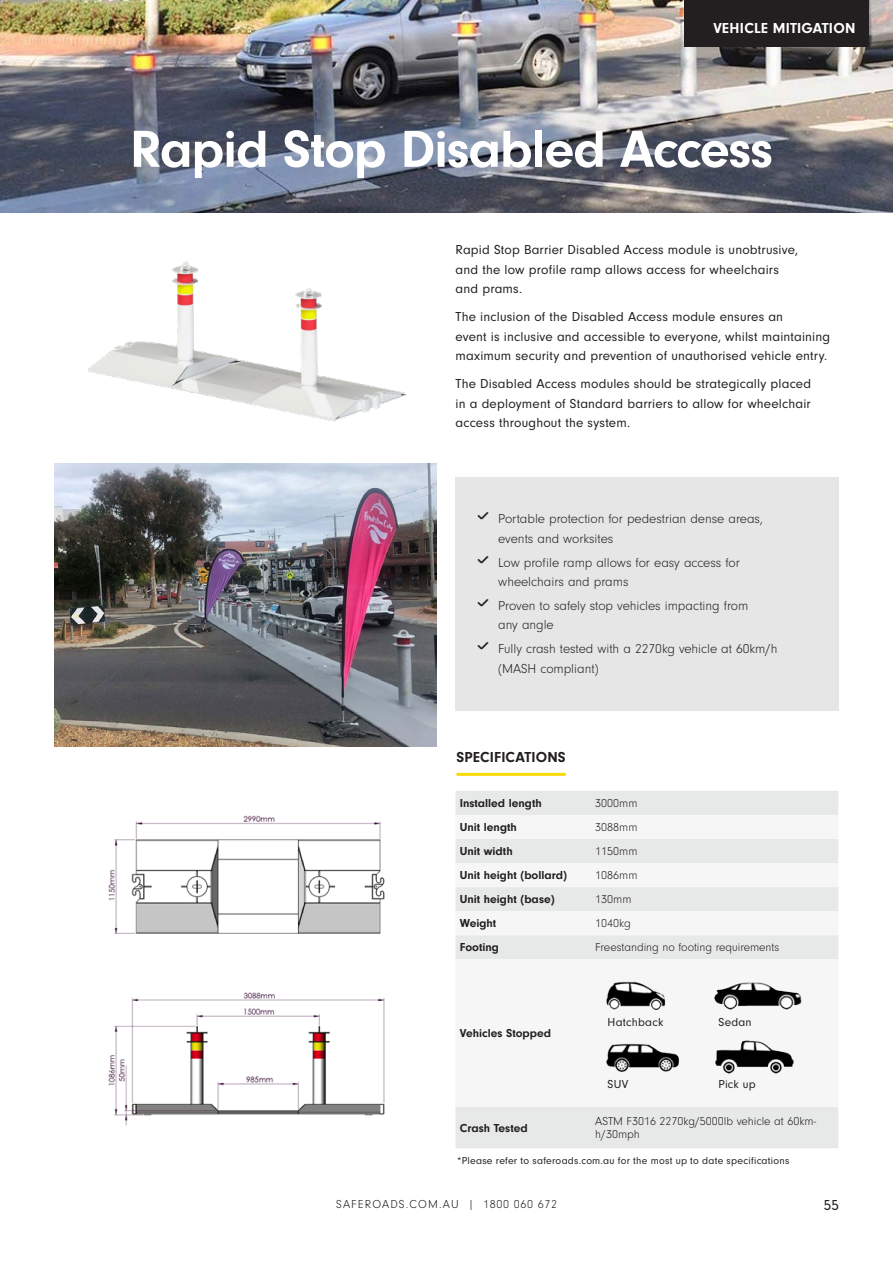
<style>
.page{position:relative;width:893px;height:1263px;background:#fff}
.page>*{position:absolute;margin:0;border:0;box-sizing:border-box;transform-origin:0 0}
.t1{font:700 54px "Neuzeit Gro";letter-spacing:-.02em;color:#fff}
.t2{font:700 15px "Neuzeit Gro";letter-spacing:.015em;color:#fff}
.t3{font:700 15px "Neuzeit Gro";letter-spacing:.01em;color:#231f20}
.t4{font:15px "Neuzeit Gro";color:#231f20}
.t5{font:13.5px/19.5px "Neuzeit Gro";letter-spacing:.015em;color:#231f20}
.t6{font:300 13.5px/19.5px "Neuzeit Gro";color:#231f20}
.t7{font:300 12px/13.5px "Neuzeit Gro";color:#231f20}
.t8{font:700 12px "Neuzeit Gro";color:#231f20}
.t9{font:300 12px "Neuzeit Gro";letter-spacing:.08em;color:#231f20}
.t10{font:12px "Neuzeit Gro";letter-spacing:.015em;color:#231f20}
.t11{font:10.5px "Neuzeit Gro";letter-spacing:.02em;color:#231f20}
.s1{font-family:"SS Community";font-weight:400}
</style>
<div class="page">
<img style="left:88px;top:261px;width:319px;height:161px">
<img style="left:0;top:0;width:893px;height:213px">
<img style="left:54px;top:463px;width:383px;height:284px">
<div style="left:456px;top:477px;width:383px;height:233px;background:#e6e6e6"></div>
<hr style="left:456px;top:773px;width:110px;height:3px;background:#f8da04">
<div style="left:455px;top:791px;width:383px;height:357px;background:#e7e8e8"></div>
<svg style="left:455px;top:815px;width:383px;height:292px;fill:#f6f6f7"></svg>
<img style="left:108px;top:815px;width:277px;height:311px">
<img style="left:606px;top:976px;width:78px;height:33px">
<img style="left:715px;top:969px;width:92px;height:41px">
<img style="left:606px;top:1038px;width:80px;height:34px">
<img style="left:715px;top:1041px;width:80px;height:32px">
<div style="left:685px;top:0;width:184px;height:47px;background:#231f20"></div>
<p class="t2" style="left:713px;top:19px;width:143px">VEHICLE MITIGATION</p>
<h1 class="t1" style="left:130px;top:119px;width:644px">Rapid Stop Disabled Access</h1>
<p class="t5" style="left:455px;top:240px;width:344px">Rapid Stop Barrier Disabled Access module is unobtrusive, and the low profile ramp allows access for wheelchairs and prams.</p>
<p class="t5" style="left:455px;top:307px;width:376px">The inclusion of the Disabled Access module ensures an<br>event is inclusive and accessible to everyone, whilst maintaining maximum security and prevention of unauthorised vehicle entry.</p>
<p class="t5" style="left:455px;top:374px;width:357px;text-align:justify">The Disabled Access modules should be strategically placed in a deployment of Standard barriers to allow for wheelchair access throughout the system.</p>
<p class="t6" style="left:498px;top:510px;width:266px;text-indent:-22px"><span class="s1">✓</span> Portable protection for pedestrian dense areas, events and worksites</p>
<p class="t6" style="left:498px;top:553px;width:243px;text-indent:-22px"><span class="s1">✓</span> Low profile ramp allows for easy access for wheelchairs and prams</p>
<p class="t6" style="left:498px;top:596px;width:252px;text-indent:-22px"><span class="s1">✓</span> Proven to safely stop vehicles impacting from any angle</p>
<p class="t6" style="left:498px;top:639px;width:281px;text-indent:-22px"><span class="s1">✓</span> Fully crash tested with a 2270kg vehicle at 60km/h (MASH compliant)</p>
<p class="t3" style="left:456px;top:749px;width:111px">SPECIFICATIONS</p>
<p class="t8" style="left:460px;top:796px;width:84px">Installed length</p>
<p class="t7" style="left:595px;top:796px;width:44px">3000mm</p>
<p class="t8" style="left:460px;top:820px;width:59px">Unit length</p>
<p class="t7" style="left:595px;top:820px;width:44px">3088mm</p>
<p class="t8" style="left:460px;top:844px;width:54px">Unit width</p>
<p class="t7" style="left:595px;top:845px;width:44px">1150mm</p>
<p class="t8" style="left:460px;top:868px;width:109px">Unit height (bollard)</p>
<p class="t7" style="left:595px;top:869px;width:44px">1086mm</p>
<p class="t8" style="left:460px;top:892px;width:96px">Unit height (base)</p>
<p class="t7" style="left:595px;top:893px;width:38px">130mm</p>
<p class="t8" style="left:460px;top:916px;width:38px">Weight</p>
<p class="t7" style="left:595px;top:917px;width:37px">1040kg</p>
<p class="t8" style="left:460px;top:940px;width:41px">Footing</p>
<p class="t7" style="left:595px;top:941px;width:186px">Freestanding no footing requirements</p>
<p class="t8" style="left:460px;top:1026px;width:93px">Vehicles Stopped</p>
<p class="t10" style="left:608px;top:1015px;width:57px">Hatchback</p>
<p class="t10" style="left:718px;top:1015px;width:35px">Sedan</p>
<p class="t10" style="left:608px;top:1078px;width:22px">SUV</p>
<p class="t10" style="left:718px;top:1078px;width:39px">Pick up</p>
<p class="t8" style="left:460px;top:1121px;width:69px">Crash Tested</p>
<p class="t7" style="left:595px;top:1114px;width:222px">ASTM F3016 2270kg/5000lb vehicle at 60km&shy;h/30mph</p>
<p class="t11" style="left:457px;top:1154px;width:334px">*Please refer to saferoads.com.au for the most up to date specifications</p>
<p class="t9" style="left:336px;top:1198px;width:222px">SAFEROADS.COM.AU | 1800 060 672</p>
<p class="t4" style="left:824px;top:1197px;width:16px">55</p>
</div>
